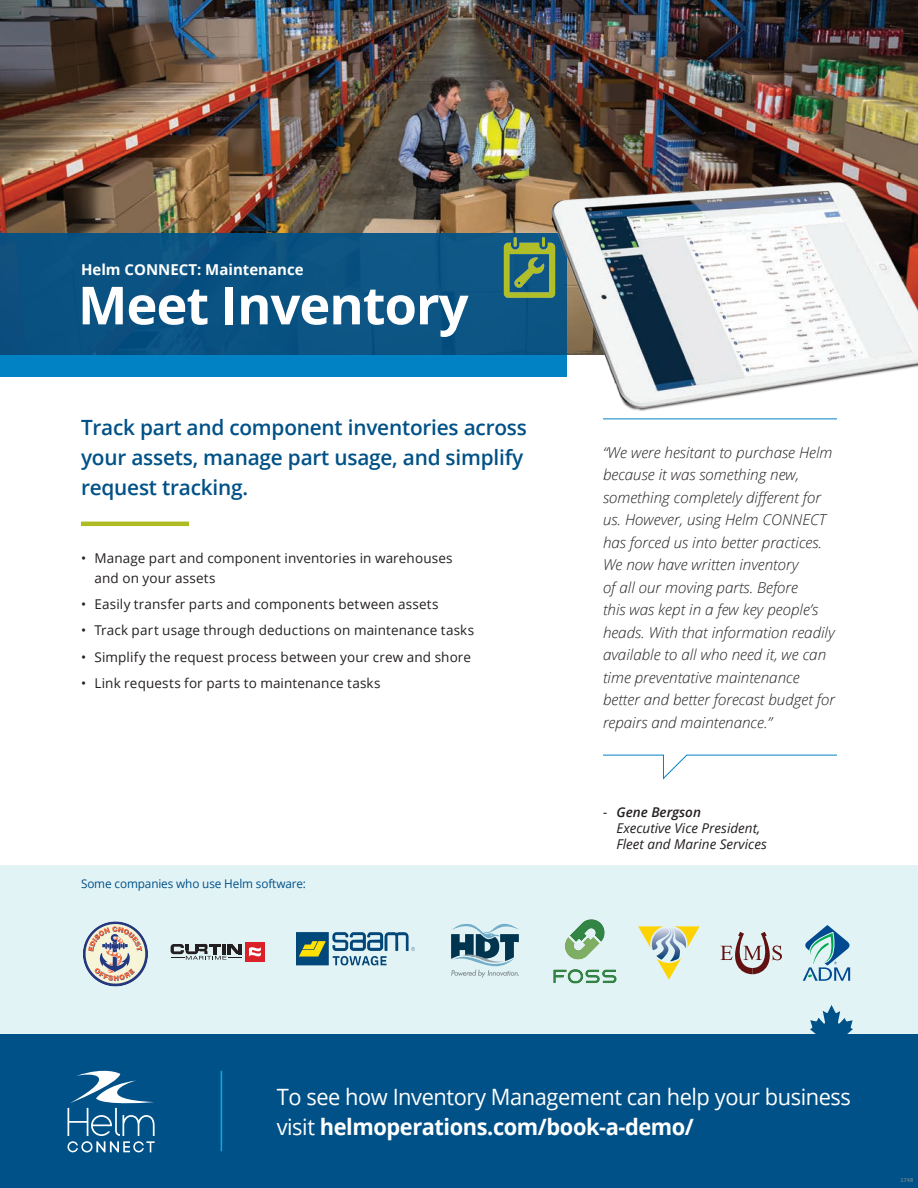
<style>
.page{position:relative;width:918px;height:1188px;background:#fff}
.page>*{position:absolute;margin:0;border:0;box-sizing:border-box;transform-origin:0 0}
.Quote_-_Text{font:700 52.5px "Open Sans";letter-spacing:-.02em;color:#fff}
.t1{font:22.5px/30px "Open Sans";letter-spacing:-.02em;color:#fff}
.Intro_Deck{font:600 21px/30px "Open Sans";letter-spacing:-.01em;color:#005187}
.Quote_-_Text-2{font:italic 300 15px/22.5px "Open Sans";color:#231f20}
.Quote_-_Text-3{font:700 15px "Open Sans";color:#fff}
.Front_Bullets{font:13.5px/19.5px "Open Sans";letter-spacing:.01em;color:#231f20}
.Quote_-_ByLine{font:italic 13.5px/16.2px "Open Sans";color:#231f20}
.t2{font:12px "Open Sans";letter-spacing:-.01em;color:#005187}
.t3{font:300 6px "The Sans B4";color:#939598}
.s1{font-weight:600}
.s2{font-weight:700}
</style>
<div class="page">
<div style="left:0;top:866px;width:918px;height:168px;background:#e2f3f6"></div>
<div style="left:0;top:1034px;width:918px;height:154px;background:#005187"></div>
<svg style="left:810px;top:1005px;width:43px;height:29px"></svg>
<hr style="left:221px;top:1071px;width:1px;height:80px;background:#00aeef">
<svg style="left:68px;top:1071px;width:87px;height:81px"></svg>
<img style="left:0;top:0;width:918px;height:233px">
<hr style="left:81px;top:522px;width:108px;height:4px;background:#aebc21">
<svg style="left:603px;top:754px;width:234px;height:26px"></svg>
<hr style="left:603px;top:418px;width:234px;height:1px;background:#0082c5">
<div style="left:0;top:233px;width:567px;height:122px;background:#0b5382"></div>
<div style="left:0;top:355px;width:567px;height:22px;background:#0082c5"></div>
<img style="left:546px;top:178px;width:372px;height:233px">
<svg style="left:171px;top:944px;width:70px;height:16px"></svg>
<div style="left:245px;top:942px;width:20px;height:20px;background:#da2128"></div>
<svg style="left:249px;top:947px;width:12px;height:10px"></svg>
<svg style="left:451px;top:924px;width:68px;height:54px"></svg>
<svg style="left:638px;top:926px;width:62px;height:54px"></svg>
<svg style="left:720px;top:932px;width:62px;height:42px"></svg>
<svg style="left:803px;top:925px;width:47px;height:56px"></svg>
<img style="left:83px;top:921px;width:65px;height:66px">
<img style="left:553px;top:919px;width:64px;height:65px">
<img style="left:296px;top:932px;width:119px;height:34px">
<img style="left:494px;top:232px;width:71px;height:71px">
<p class="Quote_-_Text-3" style="left:81px;top:259px;width:224px">Helm CONNECT: Maintenance</p>
<p class="Quote_-_Text" style="left:78px;top:268px;width:392px">Meet Inventory</p>
<p class="Intro_Deck" style="left:81px;top:412px;width:447px">Track part and component inventories across your assets, manage part usage, and simplify request tracking.</p>
<p class="Front_Bullets" style="left:94px;top:548px;width:360px;text-indent:-14px">• Manage part and component inventories in warehouses and on your assets</p>
<p class="Front_Bullets" style="left:81px;top:594px;width:359px">• Easily transfer parts and components between assets</p>
<p class="Front_Bullets" style="left:81px;top:620px;width:395px">• Track part usage through deductions on maintenance tasks</p>
<p class="Front_Bullets" style="left:81px;top:647px;width:392px">• Simplify the request process between your crew and shore</p>
<p class="Front_Bullets" style="left:81px;top:673px;width:301px">• Link requests for parts to maintenance tasks</p>
<p class="t2" style="left:81px;top:875px;width:227px">Some companies who use Helm software:</p>
<p class="Quote_-_Text-2" style="left:603px;top:441px;width:233px">“We were hesitant to purchase Helm because it was something new, something completely different for us. However, using Helm CONNECT has forced us into better practices.<br>We now have written inventory<br>of all our moving parts. Before<br>this was kept in a few key people’s heads. With that information readily available to all who need it, we can time preventative maintenance better and better forecast budget for repairs and maintenance.”</p>
<p class="Quote_-_ByLine" style="left:616px;top:803px;width:152px;text-indent:-14px">- <span class="s1">Gene Bergson<br></span>Executive Vice President,<br>Fleet and Marine Services</p>
<p class="t1" style="left:277px;top:1081px;width:576px">To see how Inventory Management can help your business visit <span class="s2">helmoperations.com/book-a-demo/</span></p>
<p class="t3" style="left:900px;top:1176px;width:15px">1748</p>
</div>
